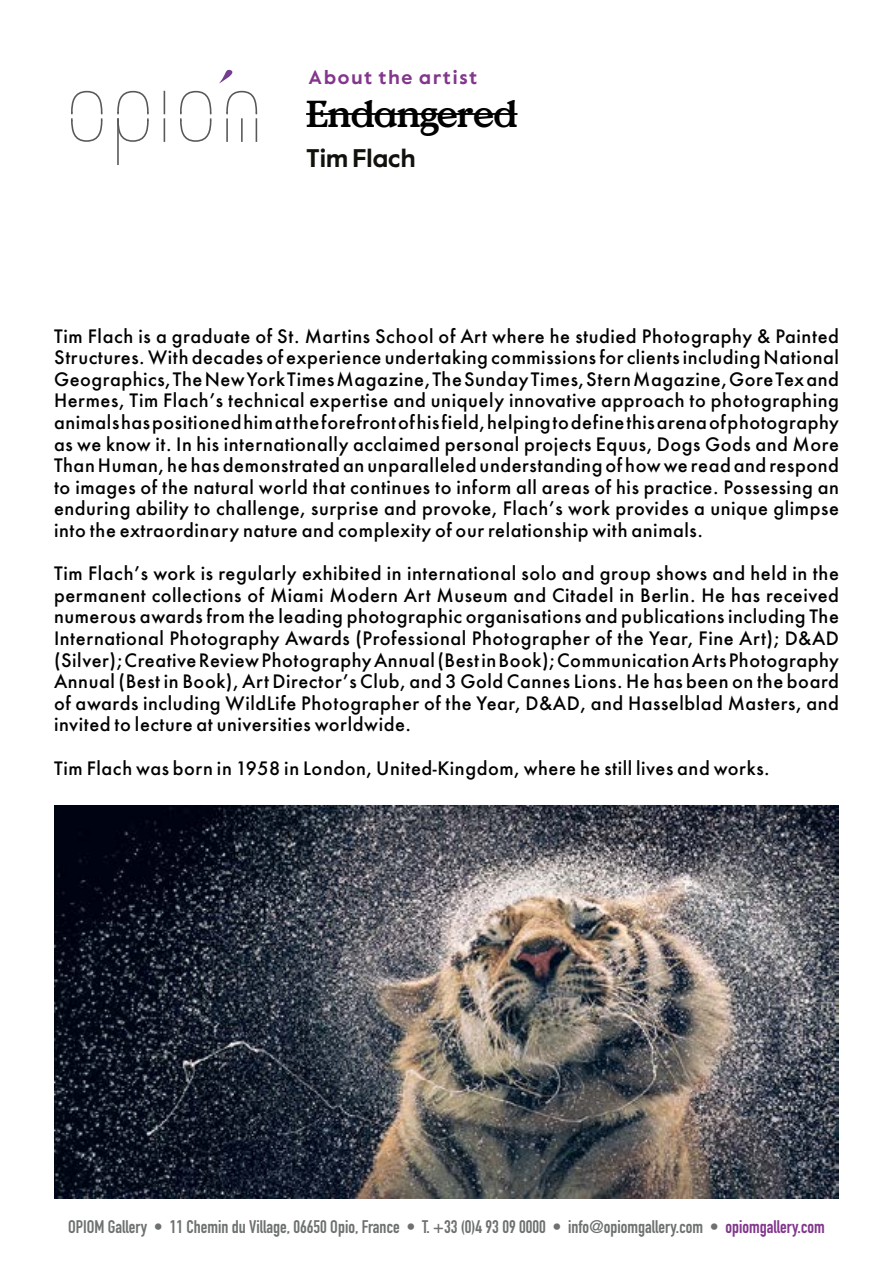
<style>
.page{position:relative;width:893px;height:1263px;background:#fff}
.page>*{position:absolute;margin:0;border:0;box-sizing:border-box;transform-origin:0 0}
.t1{font:37.5px "Value Serif";letter-spacing:-.02em;color:#000}
.t2{font:25.5px "Value Sans";color:#12110c}
.t3{font:19.5px "Value Sans";letter-spacing:.095em;color:#82368c}
.t4{font:500 18px/21.6px "Futura";letter-spacing:.03em;color:#020203;text-align:justify}
.t5{font:700 18px "DIN Condensed";color:#6e7171}
.s1{color:#82368c}
</style>
<div class="page">
<img style="left:54px;top:806px;width:785px;height:392px">
<hr style="left:306px;top:113px;width:211px;height:2px;background:#000">
<svg style="left:219px;top:69px;width:14px;height:14px"></svg>
<svg style="left:226px;top:90px;width:32px;height:52px"></svg>
<svg style="left:71px;top:90px;width:32px;height:52px"></svg>
<svg style="left:180px;top:90px;width:32px;height:52px"></svg>
<svg style="left:117px;top:90px;width:32px;height:75px"></svg>
<svg style="left:164px;top:91px;width:1px;height:51px"></svg>
<p class="t3" style="left:309px;top:63px;width:170px">About the artist</p>
<h1 class="t1" style="left:306px;top:84px;width:213px">Endangered</h1>
<h2 class="t2" style="left:306px;top:141px;width:111px">Tim Flach</h2>
<p class="t4" style="left:54px;top:325px;width:786px">Tim Flach is a graduate of St. Martins School of Art where he studied Photography &amp; Painted Structures. With decades of experience undertaking commissions for clients including National Geographics, The New York Times Magazine, The Sunday Times, Stern Magazine, Gore Tex and Hermes, Tim Flach’s technical expertise and uniquely innovative approach to photographing animals has positioned him at the forefront of his field, helping to define this arena of photography as we know it. In his internationally acclaimed personal projects Equus, Dogs Gods and More Than Human, he has demonstrated an unparalleled understanding of how we read and respond to images of the natural world that continues to inform all areas of his practice. Possessing an enduring ability to challenge, surprise and provoke, Flach’s work provides a unique glimpse into the extraordinary nature and complexity of our relationship with animals.</p>
<p class="t4" style="left:54px;top:562px;width:786px">Tim Flach’s work is regularly exhibited in international solo and group shows and held in the permanent collections of Miami Modern Art Museum and Citadel in Berlin. He has received numerous awards from the leading photographic organisations and publications including The International Photography Awards (Professional Photographer of the Year, Fine Art); D&amp;AD (Silver); Creative Review Photography Annual (Best in Book); Communication Arts Photography Annual (Best in Book), Art Director’s Club, and 3 Gold Cannes Lions. He has been on the board of awards including WildLife Photographer of the Year, D&amp;AD, and Hasselblad Masters, and invited to lecture at universities worldwide.</p>
<p class="t4" style="left:54px;top:757px;width:717px">Tim Flach was born in 1958 in London, United-Kingdom, where he still lives and works.</p>
<p class="t5" style="left:68px;top:1215px;width:758px">OPIOM Gallery • 11 Chemin du Village, 06650 Opio, France • T. +33 (0)4 93 09 0000 • info@opiomgallery.com • <span class="s1">opiomgallery.com</span></p>
</div>
